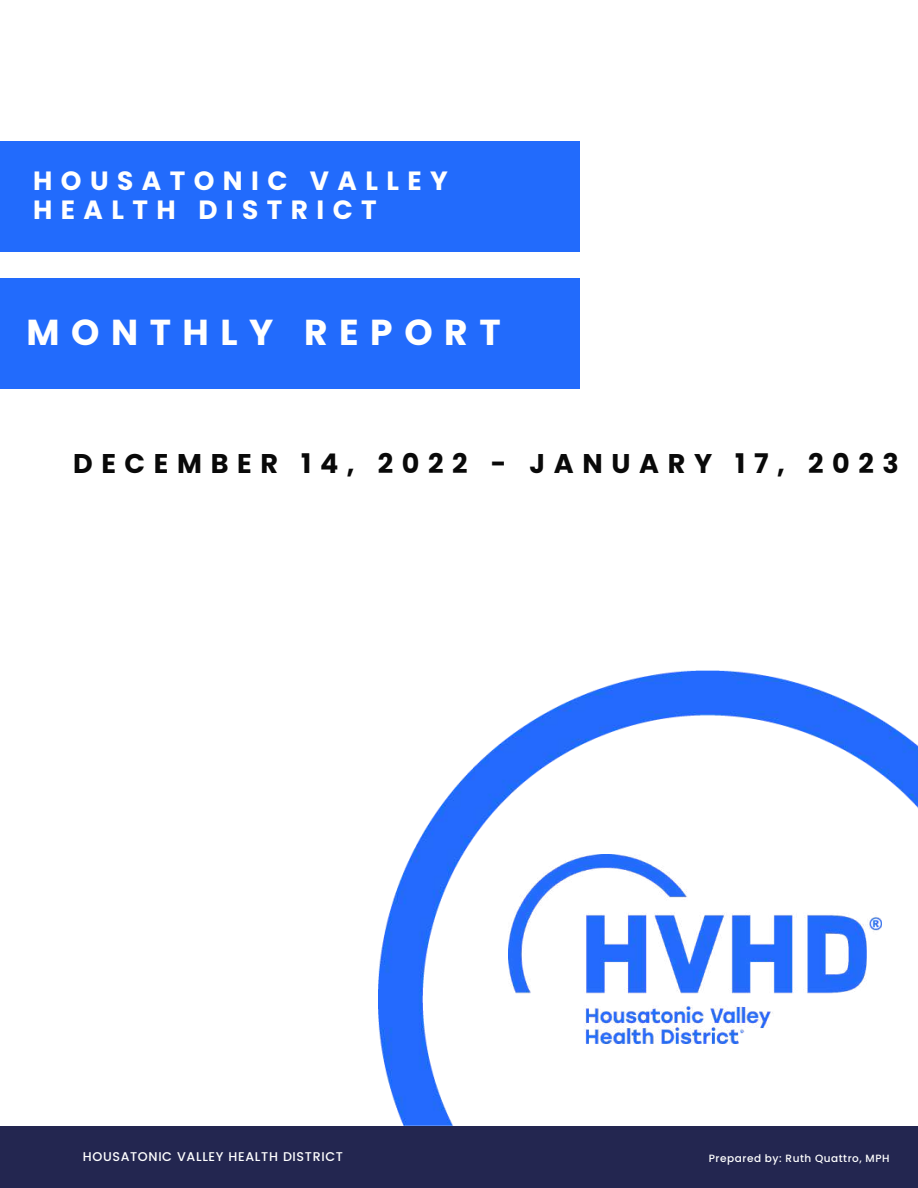
<style>
.page{position:relative;width:918px;height:1188px;background:#fff}
.page>*{position:absolute;margin:0;border:0;box-sizing:border-box;transform-origin:0 0}
.t1{font:700 36.15px "Poppins";letter-spacing:.32em;color:#fff}
.t2{font:700 27px "Poppins";letter-spacing:.32em;color:#090909}
.t3{font:700 26.4px/29.2px "Poppins";letter-spacing:.32em;color:#fff}
.t4{font:500 12.75px "Poppins";letter-spacing:.05em;color:#fff}
.t5{font:500 10.5px "Poppins";letter-spacing:.05em;color:#fff}
</style>
<div class="page">
<div style="left:0;top:1126px;width:918px;height:62px;background:#232650"></div>
<div style="left:0;top:141px;width:580px;height:110px;background:#226bfc"></div>
<div style="left:0;top:278px;width:580px;height:110px;background:#226bfc"></div>
<img style="left:379px;top:670px;width:539px;height:456px">
<img style="left:509px;top:854px;width:372px;height:189px">
<p class="t3" style="left:33px;top:166px;width:416px">HOUSATONIC VALLEY<br>HEALTH DISTRICT</p>
<h1 class="t1" style="left:26px;top:307px;width:476px">MONTHLY REPORT</h1>
<p class="t2" style="left:73px;top:445px;width:827px">DECEMBER 14, 2022 - JANUARY 17, 2023</p>
<p class="t4" style="left:83px;top:1150px;width:262px">HOUSATONIC VALLEY HEALTH DISTRICT</p>
<p class="t5" style="left:709px;top:1151px;width:182px">Prepared by: Ruth Quattro, MPH</p>
</div>
